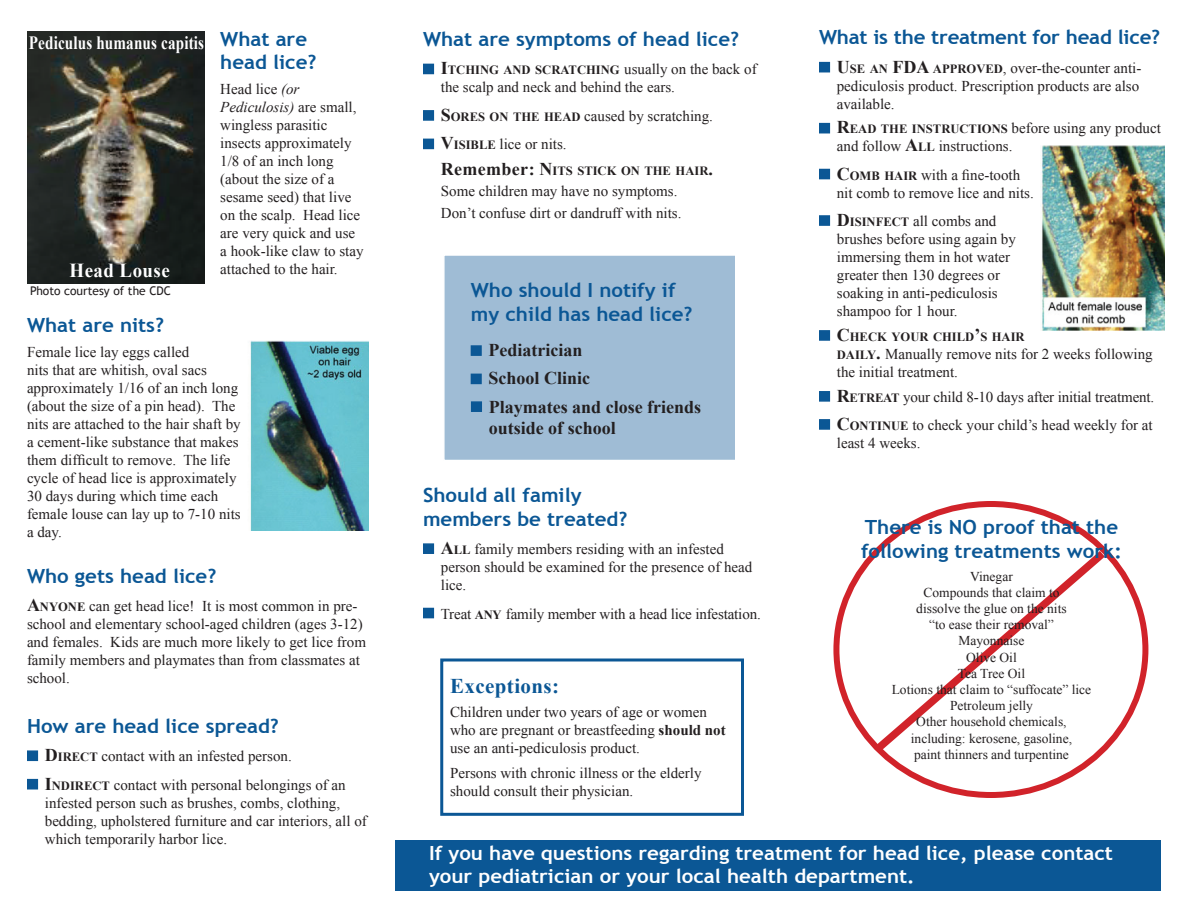
<style>
.page{position:relative;width:1188px;height:918px;background:#fff}
.page>*{position:absolute;margin:0;border:0;box-sizing:border-box;transform-origin:0 0}
.t1{font:700 21px "Times New Roman";letter-spacing:.02em;color:#0b5795}
.t2{font:700 19.8px "Times New Roman";letter-spacing:.025em;color:#fff;scale:.95 1}
.t3{font:700 19.5px/23.4px "Trebuchet MS";color:#0b5795;scale:1.05 1}
.t4{font:700 19.5px/23.4px "Trebuchet MS";color:#fff;scale:1.05 1}
.t5{font:700 18.75px "Times New Roman";letter-spacing:.01em;color:#fff;scale:.81 1}
.t6{font:700 18px/28.3px "Times New Roman";color:#231f20}
.t7{font:15px/18px "Times New Roman";color:#231f20}
.t8{font:13.5px/16.2px "Times New Roman";color:#231f20;text-align:center}
.t9{font:700 12.6px "Times New Roman";color:#231f20}
.t10{font:12px "Trebuchet MS";color:#231f20}
.s1{font-style:italic}
.s2{font-weight:700;font-size:18px}
.s3{font-weight:700;font-size:12.6px}
.s4{font-size:18px}
.s5{font-weight:400;font-size:15px}
.s6{font-weight:700}
</style>
<div class="page">
<svg style="left:866px;top:543px;width:247px;height:218px"></svg>
<div style="left:423px;top:543px;width:11px;height:11px;background:#0b5795;border:2px solid #0b5795"></div>
<div style="left:423px;top:608px;width:11px;height:10px;background:#0b5795"></div>
<div style="left:27px;top:750px;width:11px;height:11px;background:#0b5795;border:2px solid #0b5795"></div>
<div style="left:27px;top:779px;width:11px;height:11px;background:#0b5795;border:2px solid #0b5795"></div>
<div style="left:440px;top:658px;width:304px;height:158px;border:3px solid #0b5795"></div>
<div style="left:396px;top:840px;width:765px;height:51px;background:#0b5795"></div>
<img style="left:250px;top:340px;width:119px;height:191px">
<div style="left:443px;top:254px;width:293px;height:207px;background:#9fbcd5;border:2px solid #fff"></div>
<div style="left:471px;top:345px;width:11px;height:11px;background:#0b5795;border:2px solid #0b5795"></div>
<div style="left:471px;top:374px;width:11px;height:10px;background:#0b5795;border:2px solid #0b5795"></div>
<div style="left:471px;top:401px;width:11px;height:11px;background:#0b5795;border:2px solid #0b5795"></div>
<div style="left:423px;top:110px;width:11px;height:11px;background:#0b5795;border:2px solid #0b5795"></div>
<div style="left:423px;top:64px;width:11px;height:10px;background:#0b5795"></div>
<div style="left:423px;top:139px;width:11px;height:10px;background:#0b5795"></div>
<img style="left:1041px;top:145px;width:123px;height:186px">
<div style="left:819px;top:62px;width:11px;height:10px;background:#0b5795"></div>
<div style="left:819px;top:123px;width:11px;height:10px;background:#0b5795"></div>
<div style="left:819px;top:169px;width:11px;height:10px;background:#0b5795"></div>
<div style="left:819px;top:215px;width:11px;height:11px;background:#0b5795;border:2px solid #0b5795"></div>
<div style="left:819px;top:330px;width:11px;height:11px;background:#0b5795;border:2px solid #0b5795"></div>
<div style="left:819px;top:391px;width:11px;height:11px;background:#0b5795;border:2px solid #0b5795"></div>
<div style="left:819px;top:419px;width:11px;height:11px;background:#0b5795;border:2px solid #0b5795"></div>
<img style="left:27px;top:32px;width:178px;height:252px">
<p class="t5" style="left:29px;top:30px;width:218px">Pediculus humanus capitis</p>
<h2 class="t2" style="left:70px;top:257px;width:107px">Head Louse</h2>
<p class="t10" style="left:30px;top:284px;width:142px">Photo courtesy of the CDC</p>
<h3 class="t3" style="left:220px;top:27px;width:93px">What are head lice?</h3>
<p class="t7" style="left:220px;top:80px;width:145px">Head lice <span class="s1">(or<br>Pediculosis)</span> are small, wingless parasitic insects approximately<br>1/8 of an inch long (about the size of a sesame seed) that live on the scalp. Head lice are very quick and use a hook-like claw to stay attached to the hair.</p>
<h3 class="t3" style="left:27px;top:314px;width:132px">What are nits?</h3>
<p class="t7" style="left:27px;top:343px;width:215px">Female lice lay eggs called<br>nits that are whitish, oval sacs approximately 1/16 of an inch long (about the size of a pin head). The nits are attached to the hair shaft by a cement-like substance that makes them difficult to remove. The life cycle of head lice is approximately<br>30 days during which time each female louse can lay up to 7-10 nits a day.</p>
<h3 class="t3" style="left:27px;top:564px;width:182px">Who gets head lice?</h3>
<p class="t7" style="left:27px;top:597px;width:341px"><span class="s2">A</span><span class="s3">NYONE</span> can get head lice! It is most common in pre&shy;school and elementary school-aged children (ages 3-12) and females. Kids are much more likely to get lice from family members and playmates than from classmates at school.</p>
<h3 class="t3" style="left:27px;top:714px;width:241px">How are head lice spread?</h3>
<p class="t7" style="left:45px;top:742px;width:302px;line-height:28.3px"><span class="s2">D</span><span class="s3">IRECT</span> contact with an infested person.<br><span class="s2">I</span><span class="s3">NDIRECT</span> contact with personal belongings of an</p>
<p class="t7" style="left:45px;top:793px;width:324px">infested person such as brushes, combs, clothing, bedding, upholstered furniture and car interiors, all of which temporarily harbor lice.</p>
<h3 class="t3" style="left:423px;top:27px;width:303px">What are symptoms of head lice?</h3>
<p class="t9" style="left:441px;top:61px;width:317px"><span class="s4">I</span>TCHING AND SCRATCHING <span class="s5">usually on the back of</span></p>
<p class="t7" style="left:441px;top:73px;width:274px;line-height:28.3px">the scalp and neck and behind the ears.<br><span class="s2">S</span><span class="s3">ORES ON THE HEAD</span> caused by scratching.<br><span class="s2">V</span><span class="s3">ISIBLE</span> lice or nits.</p>
<p class="t9" style="left:441px;top:162px;width:274px"><span class="s4">Remember:</span> <span class="s4">N</span>ITS STICK ON THE HAIR<span class="s4">.</span></p>
<p class="t7" style="left:441px;top:180px;width:242px;line-height:21.3px">Some children may have no symptoms.<br>Don’t confuse dirt or dandruff with nits.</p>
<h3 class="t3" style="left:471px;top:279px;width:213px">Who should I notify if my child has head lice?</h3>
<p class="t6" style="left:489px;top:335px;width:214px">Pediatrician<br>School Clinic<br>Playmates and close friends</p>
<p class="t6" style="left:489px;top:413px;width:129px">outside of school</p>
<h3 class="t3" style="left:423px;top:484px;width:196px">Should all family members be treated?</h3>
<p class="t7" style="left:441px;top:540px;width:313px"><span class="s2">A</span><span class="s3">LL</span> family members residing with an infested person should be examined for the presence of head lice.</p>
<p class="t7" style="left:441px;top:604px;width:321px">Treat <span class="s3">ANY</span> family member with a head lice infestation.</p>
<h1 class="t1" style="left:450px;top:671px;width:111px">Exceptions:</h1>
<p class="t7" style="left:450px;top:703px;width:277px">Children under two years of age or women who are pregnant or breastfeeding <span class="s6">should not </span>use an anti-pediculosis product.</p>
<p class="t7" style="left:450px;top:764px;width:253px">Persons with chronic illness or the elderly should consult their physician.</p>
<h3 class="t3" style="left:819px;top:26px;width:326px">What is the treatment for head lice?</h3>
<p class="t7" style="left:837px;top:58px;width:306px"><span class="s2">U</span><span class="s3">SE AN</span> <span class="s2">FDA</span> <span class="s3">APPROVED</span>, over-the-counter anti&shy;pediculosis product. Prescription products are also available.</p>
<p class="t7" style="left:837px;top:119px;width:326px"><span class="s2">R</span><span class="s3">EAD THE INSTRUCTIONS</span> before using any product and follow <span class="s2">A</span><span class="s3">LL</span> instructions.</p>
<p class="t7" style="left:837px;top:166px;width:199px"><span class="s2">C</span><span class="s3">OMB HAIR</span> with a fine-tooth nit comb to remove lice and nits.</p>
<p class="t7" style="left:837px;top:212px;width:181px"><span class="s2">D</span><span class="s3">ISINFECT</span> all combs and brushes before using again by immersing them in hot water greater then 130 degrees or soaking in anti-pediculosis shampoo for 1 hour.</p>
<p class="t9" style="left:837px;top:328px;width:189px"><span class="s4">C</span>HECK YOUR CHILD<span class="s4">’</span>S HAIR</p>
<p class="t7" style="left:837px;top:345px;width:317px"><span class="s3">DAILY</span><span class="s2">.</span> Manually remove nits for 2 weeks following the initial treatment.</p>
<p class="t7" style="left:837px;top:382px;width:319px;line-height:28.3px"><span class="s2">R</span><span class="s3">ETREAT</span> your child 8-10 days after initial treatment.<br><span class="s2">C</span><span class="s3">ONTINUE</span> to check your child’s head weekly for at</p>
<p class="t7" style="left:837px;top:434px;width:85px">least 4 weeks.</p>
<h3 class="t3" style="left:861px;top:516px;width:250px">There is NO proof that the following treatments work:</h3>
<p class="t8" style="left:892px;top:568px;width:201px">Vinegar<br>Compounds that claim to<br>dissolve the glue on the nits<br>“to ease their removal”<br>Mayonnaise<br>Olive Oil<br>Tea Tree Oil<br>Lotions that claim to “suffocate” lice<br>Petroleum jelly<br>Other household chemicals, including: kerosene, gasoline,<br>paint thinners and turpentine</p>
<h3 class="t4" style="left:429px;top:841px;width:653px">If you have questions regarding treatment for head lice, please contact your pediatrician or your local health department.</h3>
</div>
